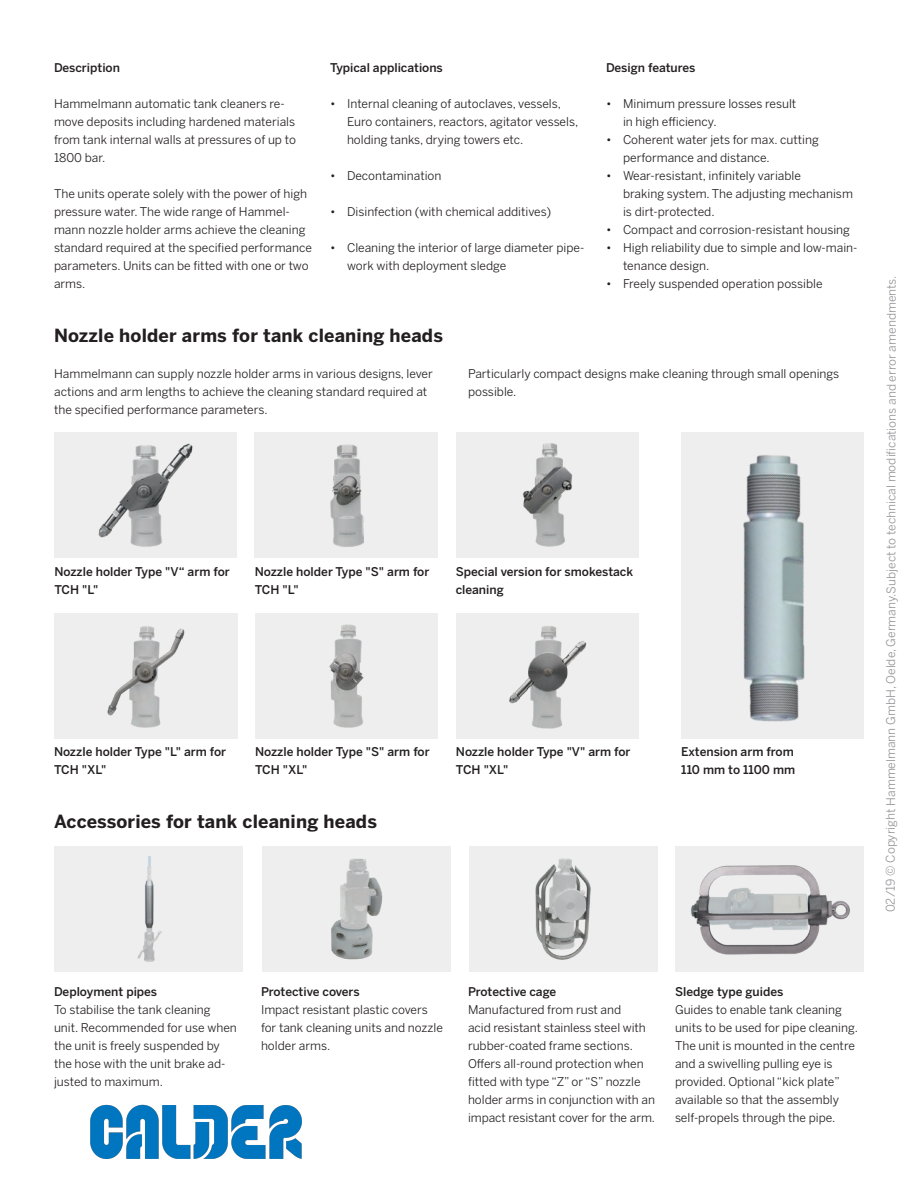
<style>
.page{position:relative;width:918px;height:1188px;background:#fff}
.page>*{position:absolute;margin:0;border:0;box-sizing:border-box;transform-origin:0 0}
.Überschrift{font:700 18px "Benton Sans";letter-spacing:.01em;color:#231f20}
.Bodytext{font:12px/18px "Benton Sans";color:#231f20}
.Bodytext-2{font:500 12px/18px "Benton Sans";color:#231f20}
.Bodytext-3{font:12px "Benton Sans";color:#939598}
</style>
<div class="page">
<div style="left:54px;top:846px;width:189px;height:126px;background:#eeeeef"></div>
<img style="left:137px;top:856px;width:24px;height:106px">
<div style="left:469px;top:846px;width:189px;height:126px;background:#eeeeef"></div>
<img style="left:535px;top:858px;width:56px;height:102px">
<div style="left:263px;top:846px;width:188px;height:126px;background:#eeeeef"></div>
<img style="left:331px;top:858px;width:52px;height:102px">
<div style="left:675px;top:846px;width:189px;height:126px;background:#eeeeef"></div>
<img style="left:691px;top:865px;width:159px;height:90px">
<img style="left:681px;top:432px;width:183px;height:307px">
<div style="left:54px;top:613px;width:183px;height:126px;background:#eeeeef"></div>
<img style="left:107px;top:626px;width:78px;height:102px">
<div style="left:54px;top:432px;width:183px;height:126px;background:#eeeeef"></div>
<img style="left:98px;top:443px;width:95px;height:104px">
<div style="left:456px;top:613px;width:182px;height:126px;background:#eeeeef"></div>
<img style="left:509px;top:626px;width:78px;height:102px">
<div style="left:255px;top:432px;width:183px;height:126px;background:#eeeeef"></div>
<img style="left:330px;top:444px;width:34px;height:103px">
<div style="left:255px;top:613px;width:183px;height:126px;background:#eeeeef"></div>
<img style="left:329px;top:624px;width:35px;height:104px">
<div style="left:456px;top:432px;width:182px;height:126px;background:#eeeeef"></div>
<img style="left:523px;top:443px;width:50px;height:104px">
<img style="left:90px;top:1105px;width:212px;height:54px">
<p class="Bodytext-2" style="left:54px;top:58px;width:68px">Description</p>
<p class="Bodytext" style="left:54px;top:95px;width:244px">Hammelmann automatic tank cleaners re&shy;move deposits including hardened materials from tank internal walls at pressures of up to</p>
<p class="Bodytext" style="left:54px;top:149px;width:53px">1800 bar.</p>
<p class="Bodytext" style="left:54px;top:185px;width:259px">The units operate solely with the power of high pressure water. The wide range of Hammel&shy;mann nozzle holder arms achieve the cleaning standard required at the specified performance parameters. Units can be fitted with one or two arms.</p>
<p class="Bodytext-2" style="left:330px;top:58px;width:114px">Typical applications</p>
<p class="Bodytext" style="left:347px;top:95px;width:233px;text-indent:-17px">• Internal cleaning of autoclaves, vessels,<br>Euro containers, reactors, agitator vessels, holding tanks, drying towers etc.</p>
<p class="Bodytext" style="left:330px;top:167px;width:113px">• Decontamination</p>
<p class="Bodytext" style="left:330px;top:203px;width:223px">• Disinfection (with chemical additives)</p>
<p class="Bodytext" style="left:347px;top:239px;width:239px;text-indent:-17px">• Cleaning the interior of large diameter pipe&shy;work with deployment sledge</p>
<p class="Bodytext-2" style="left:606px;top:58px;width:91px">Design features</p>
<p class="Bodytext" style="left:623px;top:95px;width:175px;text-indent:-17px">• Minimum pressure losses result in high efficiency.</p>
<p class="Bodytext" style="left:623px;top:131px;width:197px;text-indent:-17px">• Coherent water jets for max. cutting performance and distance.</p>
<p class="Bodytext" style="left:623px;top:167px;width:231px;text-indent:-17px">• Wear-resistant, infinitely variable<br>braking system. The adjusting mechanism is dirt-protected.</p>
<p class="Bodytext" style="left:606px;top:221px;width:246px">• Compact and corrosion-resistant housing</p>
<p class="Bodytext" style="left:623px;top:239px;width:236px;text-indent:-17px">• High reliability due to simple and low-main&shy;tenance design.</p>
<p class="Bodytext" style="left:606px;top:275px;width:218px">• Freely suspended operation possible</p>
<p class="Überschrift" style="left:54px;top:325px;width:390px">Nozzle holder arms for tank cleaning heads</p>
<p class="Bodytext" style="left:54px;top:365px;width:380px">Hammelmann can supply nozzle holder arms in various designs, lever actions and arm lengths to achieve the cleaning standard required at</p>
<p class="Bodytext" style="left:54px;top:401px;width:215px">the specified performance parameters.</p>
<p class="Bodytext" style="left:468px;top:365px;width:373px">Particularly compact designs make cleaning through small openings possible.</p>
<p class="Bodytext-2" style="left:54px;top:562px;width:177px">Nozzle holder Type "V“ arm for</p>
<p class="Bodytext-2" style="left:54px;top:580px;width:46px">TCH "L"</p>
<p class="Bodytext-2" style="left:255px;top:562px;width:176px">Nozzle holder Type "S" arm for</p>
<p class="Bodytext-2" style="left:255px;top:580px;width:46px">TCH "L"</p>
<p class="Bodytext-2" style="left:456px;top:562px;width:179px">Special version for smokestack cleaning</p>
<p class="Bodytext-2" style="left:54px;top:742px;width:174px">Nozzle holder Type "L" arm for<br>TCH "XL"</p>
<p class="Bodytext-2" style="left:255px;top:742px;width:176px">Nozzle holder Type "S" arm for</p>
<p class="Bodytext-2" style="left:255px;top:760px;width:54px">TCH "XL"</p>
<p class="Überschrift" style="left:54px;top:811px;width:324px">Accessories for tank cleaning heads</p>
<p class="Bodytext-2" style="left:456px;top:742px;width:176px">Nozzle holder Type "V" arm for</p>
<p class="Bodytext-2" style="left:456px;top:760px;width:54px">TCH "XL"</p>
<p class="Bodytext-2" style="left:681px;top:742px;width:114px">Extension arm from</p>
<p class="Bodytext-2" style="left:681px;top:760px;width:115px">110 mm to 1100 mm</p>
<p class="Bodytext-3" style="left:884px;top:912px;width:638px;rotate:-90deg">02/19 © Copyright Hammelmann GmbH, Oelde, Germany.Subject to technical modifications and error amendments.</p>
<p class="Bodytext-2" style="left:54px;top:982px;width:105px">Deployment pipes</p>
<p class="Bodytext" style="left:54px;top:1001px;width:158px">To stabilise the tank cleaning</p>
<p class="Bodytext" style="left:54px;top:1019px;width:184px">unit. Recommended for use when the unit is freely suspended by</p>
<p class="Bodytext" style="left:54px;top:1055px;width:173px">the hose with the unit brake ad&shy;justed to maximum.</p>
<p class="Bodytext-2" style="left:261px;top:982px;width:100px">Protective covers</p>
<p class="Bodytext" style="left:261px;top:1001px;width:168px">Impact resistant plastic covers</p>
<p class="Bodytext" style="left:261px;top:1019px;width:183px">for tank cleaning units and nozzle holder arms.</p>
<p class="Bodytext-2" style="left:468px;top:982px;width:90px">Protective cage</p>
<p class="Bodytext" style="left:468px;top:1001px;width:189px">Manufactured from rust and<br>acid resistant stainless steel with rubber-coated frame sections.<br>Offers all-round protection when fitted with type “Z” or “S” nozzle holder arms in conjunction with an impact resistant cover for the arm.</p>
<p class="Bodytext-2" style="left:675px;top:982px;width:110px">Sledge type guides</p>
<p class="Bodytext" style="left:675px;top:1001px;width:185px">Guides to enable tank cleaning units to be used for pipe cleaning.<br>The unit is mounted in the centre and a swivelling pulling eye is provided. Optional “kick plate” available so that the assembly</p>
<p class="Bodytext" style="left:675px;top:1109px;width:162px">self-propels through the pipe.</p>
</div>
